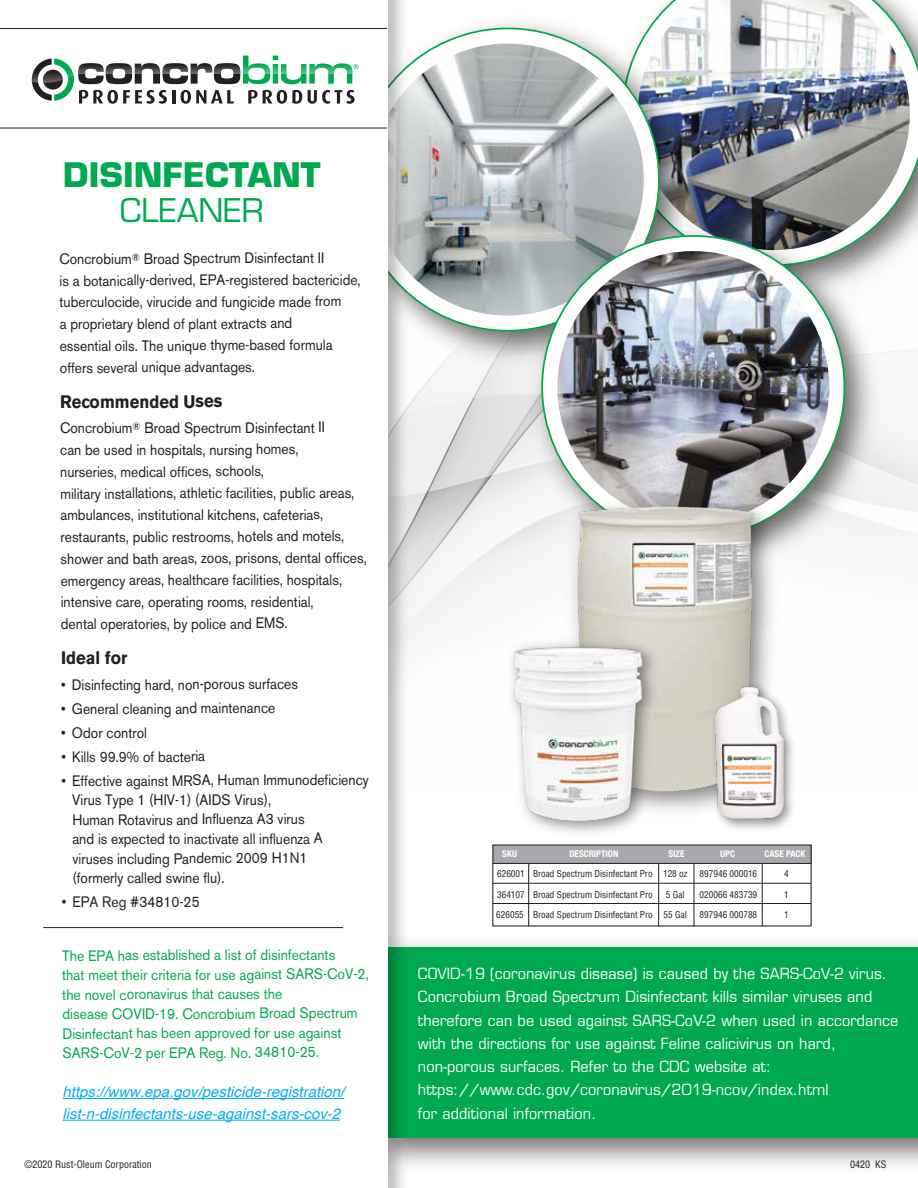
<style>
.page{position:relative;width:918px;height:1188px;background:#fff}
.page>*{position:absolute;margin:0;border:0;box-sizing:border-box;transform-origin:0 0}
.t1{font:700 33px "Eurostile";color:#00a94f}
.t2{font:31.8px "Eurostile";color:#00a94f}
.t3{font:700 18px "Akzidenz Grotesk BE";letter-spacing:-.005em;color:#231f20;scale:.92 1}
.t4{font:15px/21.8px "Akzidenz Grotesk BE";letter-spacing:-.005em;color:#231f20;scale:.92 1}
.t5{font:15px/23.2px "Eurostile";letter-spacing:.01em;color:#fff;scale:.96 1}
.t6{font:15px/19.5px "Akzidenz Grotesk BE";letter-spacing:-.005em;color:#00a94f;scale:.93 1}
.t7{font:italic 15px/21.8px "Helvetica";color:#00aeef}
.t8{font:condensed 10.05px "Helvetica";color:#231f20}
.t9{font:condensed 9.15px "Helvetica";color:#231f20}
.t10{font:700 condensed 9.15px "Helvetica Neue";color:#fff}
</style>
<div class="page">
<img style="left:451px;top:946px;width:467px;height:220px">
<div style="left:380px;top:948px;width:538px;height:190px;background:#00a94f"></div>
<svg style="left:451px;top:349px;width:467px;height:265px;fill:#f4f4f4"></svg>
<svg style="left:889px;top:14px;width:29px;height:246px"></svg>
<img style="left:663px;top:0;width:247px;height:250px">
<img style="left:451px;top:10px;width:252px;height:359px">
<img style="left:451px;top:28px;width:209px;height:304px">
<img style="left:451px;top:44px;width:193px;height:272px">
<img style="left:519px;top:218px;width:370px;height:358px">
<div style="left:542px;top:236px;width:302px;height:302px;background:#fff;border-radius:50%"></div>
<img style="left:557px;top:251px;width:272px;height:272px;border-radius:136px">
<img style="left:435px;top:37px;width:16px;height:1129px">
<img style="left:319px;top:0;width:116px;height:1188px">
<hr style="left:528px;top:864px;width:1px;height:62px;background:#231f20">
<hr style="left:658px;top:864px;width:1px;height:62px;background:#231f20">
<hr style="left:694px;top:864px;width:1px;height:62px;background:#231f20">
<hr style="left:762px;top:864px;width:1px;height:62px;background:#231f20">
<div style="left:493px;top:845px;width:318px;height:18px;background:#a7a9ac"></div>
<hr style="left:0;top:28px;width:387px;height:1px;background:#231f20">
<hr style="left:0;top:128px;width:387px;height:1px;background:#231f20">
<hr style="left:43px;top:927px;width:300px;height:1px;background:#231f20">
<img style="left:558px;top:488px;width:229px;height:328px">
<img style="left:576px;top:507px;width:178px;height:285px">
<svg style="left:32px;top:56px;width:327px;height:48px"></svg>
<img style="left:706px;top:677px;width:90px;height:154px">
<img style="left:711px;top:683px;width:80px;height:142px">
<img style="left:501px;top:633px;width:165px;height:203px">
<img style="left:512px;top:644px;width:134px;height:180px">
<hr style="left:493px;top:863px;width:318px;height:1px;background:#231f20">
<hr style="left:493px;top:883px;width:318px;height:1px;background:#231f20">
<hr style="left:493px;top:903px;width:318px;height:1px;background:#231f20">
<hr style="left:63px;top:1098px;width:281px;height:1px;background:#00aeef">
<hr style="left:63px;top:1120px;width:277px;height:1px;background:#00aeef">
<h1 class="t1" style="left:63px;top:154px;width:259px">DISINFECTANT</h1>
<h2 class="t2" style="left:120px;top:191px;width:145px">CLEANER</h2>
<p class="t4" style="left:59px;top:247px;width:329px">Concrobium<sup>®</sup> Broad Spectrum Disinfectant II<br>is a botanically-derived, EPA-registered bactericide, tuberculocide, virucide and fungicide made from<br>a proprietary blend of plant extracts and<br>essential oils. The unique thyme-based formula offers several unique advantages.</p>
<p class="t3" style="left:60px;top:391px;width:178px">Recommended Uses</p>
<p class="t4" style="left:60px;top:417px;width:335px">Concrobium<sup>®</sup> Broad Spectrum Disinfectant II<br>can be used in hospitals, nursing homes,<br>nurseries, medical offices, schools,<br>military installations, athletic facilities, public areas, ambulances, institutional kitchens, cafeterias, restaurants, public restrooms, hotels and motels, shower and bath areas, zoos, prisons, dental offices, emergency areas, healthcare facilities, hospitals, intensive care, operating rooms, residential,<br>dental operatories, by police and EMS.</p>
<p class="t3" style="left:61px;top:648px;width:73px">Ideal for</p>
<p class="t4" style="left:61px;top:673px;width:259px">• Disinfecting hard, non-porous surfaces</p>
<p class="t4" style="left:61px;top:698px;width:234px">• General cleaning and maintenance</p>
<p class="t4" style="left:61px;top:722px;width:95px">• Odor control</p>
<p class="t4" style="left:61px;top:746px;width:158px">• Kills 99.9% of bacteria</p>
<p class="t4" style="left:72px;top:770px;width:324px;line-height:19.5px;text-indent:-11px">• Effective against MRSA, Human Immunodeficiency Virus Type 1 (HIV-1) (AIDS Virus),<br>Human Rotavirus and Influenza A3 virus<br>and is expected to inactivate all influenza A<br>viruses including Pandemic 2009 H1N1<br>(formerly called swine flu).</p>
<p class="t4" style="left:62px;top:891px;width:151px">• EPA Reg #34810-25</p>
<p class="t6" style="left:62px;top:945px;width:331px">The EPA has established a list of disinfectants<br>that meet their criteria for use against SARS-CoV-2, the novel coronavirus that causes the<br>disease COVID-19. Concrobium Broad Spectrum Disinfectant has been approved for use against SARS-CoV-2 per EPA Reg. No. 34810-25.</p>
<p class="t7" style="left:63px;top:1081px;width:283px">https://www.epa.gov/pesticide-registration/ list-n-disinfectants-use-against-sars-cov-2</p>
<p class="t8" style="left:24px;top:1158px;width:129px">©2020 Rust-Oleum Corporation</p>
<p class="t10" style="left:502px;top:846px;width:16px">SKU</p>
<p class="t10" style="left:569px;top:846px;width:50px">DESCRIPTION</p>
<p class="t10" style="left:668px;top:846px;width:18px">SIZE</p>
<p class="t10" style="left:720px;top:846px;width:16px">UPC</p>
<p class="t10" style="left:765px;top:846px;width:42px">CASE PACK</p>
<p class="t9" style="left:497px;top:868px;width:192px">626001 Broad Spectrum Disinfectant Pro 128 oz</p>
<p class="t9" style="left:700px;top:868px;width:59px">897946 000016</p>
<p class="t9" style="left:784px;top:868px;width:6px">4</p>
<p class="t9" style="left:497px;top:889px;width:157px">364107 Broad Spectrum Disinfectant Pro</p>
<p class="t9" style="left:666px;top:889px;width:20px">5 Gal</p>
<p class="t9" style="left:700px;top:889px;width:59px">020066 483739</p>
<p class="t9" style="left:784px;top:889px;width:6px">1</p>
<p class="t9" style="left:496px;top:909px;width:192px">626055 Broad Spectrum Disinfectant Pro 55 Gal</p>
<p class="t9" style="left:700px;top:909px;width:59px">897946 000788</p>
<p class="t9" style="left:784px;top:909px;width:6px">1</p>
<p class="t5" style="left:418px;top:962px;width:502px">COVID-19 (coronavirus disease) is caused by the SARS-CoV-2 virus.<br>Concrobium Broad Spectrum Disinfectant kills similar viruses and therefore can be used against SARS-CoV-2 when used in accordance with the directions for use against Feline calicivirus on hard, non-porous surfaces. Refer to the CDC website at: https://www.cdc.gov/coronavirus/2019-ncov/index.html<br>for additional information.</p>
<p class="t8" style="left:850px;top:1158px;width:38px">0420 KS</p>
</div>
